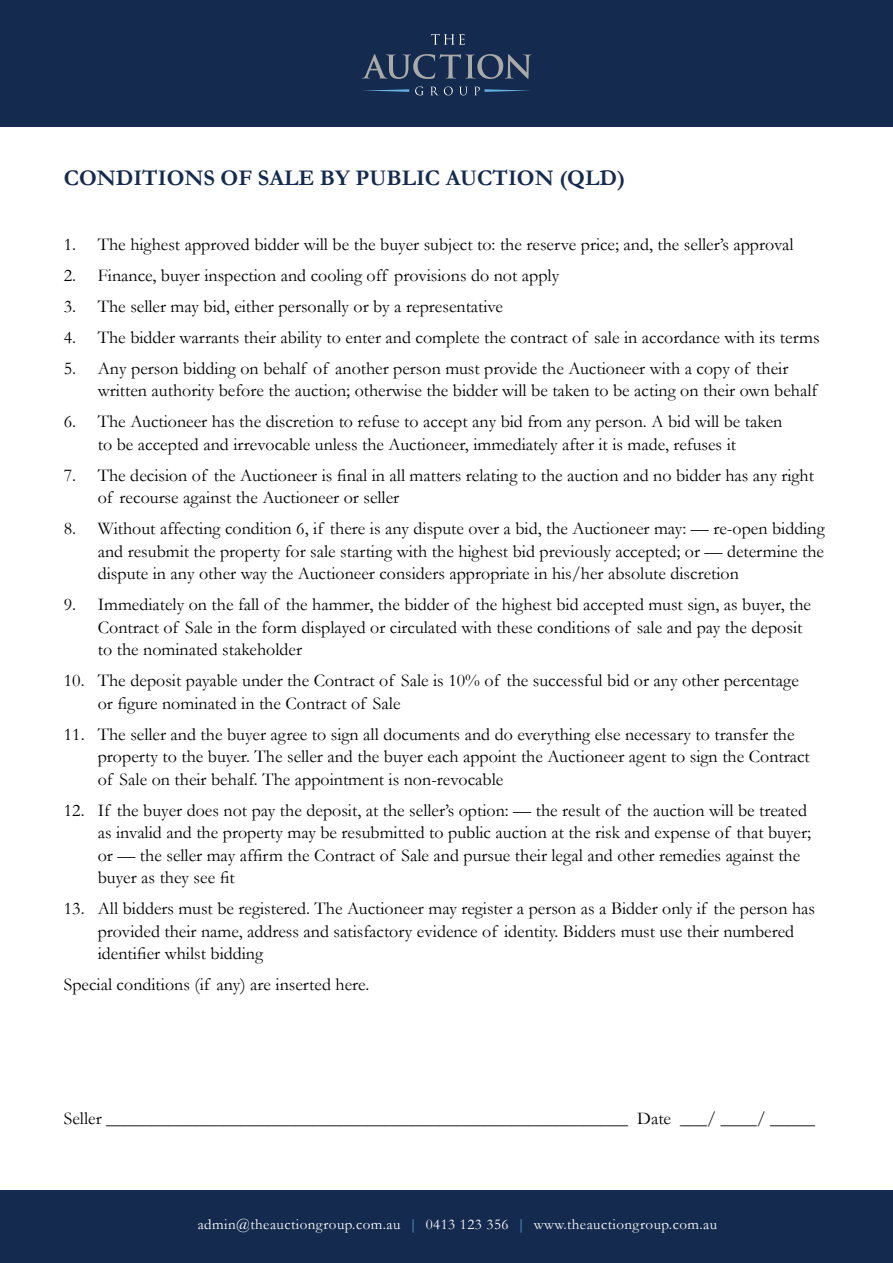
<style>
.page{position:relative;width:893px;height:1263px;background:#fff}
.page>*{position:absolute;margin:0;border:0;box-sizing:border-box;transform-origin:0 0}
.t1{font:700 22.5px "Garamond";color:#142a4e}
.t2{font:18px/22.5px "Garamond";color:#000}
.t3{font:15px "Garamond";letter-spacing:.03em;color:#fff}
.s1{color:#62b3e4}
</style>
<div class="page">
<div style="left:0;top:0;width:893px;height:127px;background:#142a4e"></div>
<div style="left:0;top:1191px;width:893px;height:72px;background:#142a4e"></div>
<svg style="left:415px;top:87px;width:115px;height:8px"></svg>
<svg style="left:362px;top:54px;width:169px;height:25px"></svg>
<svg style="left:431px;top:34px;width:34px;height:11px"></svg>
<svg style="left:363px;top:89px;width:46px;height:3px"></svg>
<p class="t1" style="left:64px;top:164px;width:563px">CONDITIONS OF SALE BY PUBLIC AUCTION (QLD)</p>
<p class="t2" style="left:64px;top:233px;width:731px">1. The highest approved bidder will be the buyer subject to: the reserve price; and, the seller’s approval</p>
<p class="t2" style="left:64px;top:264px;width:497px">2. Finance, buyer inspection and cooling off provisions do not apply</p>
<p class="t2" style="left:64px;top:295px;width:441px">3. The seller may bid, either personally or by a representative</p>
<p class="t2" style="left:64px;top:326px;width:757px">4. The bidder warrants their ability to enter and complete the contract of sale in accordance with its terms</p>
<p class="t2" style="left:98px;top:357px;width:721px;text-indent:-34px">5. Any person bidding on behalf of another person must provide the Auctioneer with a copy of their written authority before the auction; otherwise the bidder will be taken to be acting on their own behalf</p>
<p class="t2" style="left:98px;top:410px;width:686px;text-indent:-34px">6. The Auctioneer has the discretion to refuse to accept any bid from any person. A bid will be taken to be accepted and irrevocable unless the Auctioneer, immediately after it is made, refuses it</p>
<p class="t2" style="left:98px;top:464px;width:718px;text-indent:-34px">7. The decision of the Auctioneer is final in all matters relating to the auction and no bidder has any right of recourse against the Auctioneer or seller</p>
<p class="t2" style="left:98px;top:517px;width:728px;text-align:justify;text-indent:-34px">8. Without affecting condition 6, if there is any dispute over a bid, the Auctioneer may: — re-open bidding and resubmit the property for sale starting with the highest bid previously accepted; or — determine the dispute in any other way the Auctioneer considers appropriate in his/her absolute discretion</p>
<p class="t2" style="left:98px;top:593px;width:715px;text-indent:-34px">9. Immediately on the fall of the hammer, the bidder of the highest bid accepted must sign, as buyer, the<br>Contract of Sale in the form displayed or circulated with these conditions of sale and pay the deposit to the nominated stakeholder</p>
<p class="t2" style="left:98px;top:669px;width:703px;text-indent:-34px">10. The deposit payable under the Contract of Sale is 10% of the successful bid or any other percentage or figure nominated in the Contract of Sale</p>
<p class="t2" style="left:98px;top:723px;width:714px;text-indent:-34px">11. The seller and the buyer agree to sign all documents and do everything else necessary to transfer the property to the buyer. The seller and the buyer each appoint the Auctioneer agent to sign the Contract of Sale on their behalf. The appointment is non-revocable</p>
<p class="t2" style="left:98px;top:799px;width:715px;text-indent:-34px">12. If the buyer does not pay the deposit, at the seller’s option: — the result of the auction will be treated as invalid and the property may be resubmitted to public auction at the risk and expense of that buyer; or — the seller may affirm the Contract of Sale and pursue their legal and other remedies against the buyer as they see fit</p>
<p class="t2" style="left:98px;top:897px;width:719px;text-indent:-34px">13. All bidders must be registered. The Auctioneer may register a person as a Bidder only if the person has provided their name, address and satisfactory evidence of identity. Bidders must use their numbered identifier whilst bidding</p>
<p class="t2" style="left:64px;top:973px;width:307px">Special conditions (if any) are inserted here.</p>
<p class="t2" style="left:64px;top:1107px;width:753px">Seller __________________________________________________________ Date ___/ ____/ _____</p>
<p class="t3" style="left:198px;top:1215px;width:521px">admin@theauctiongroup.com.au <span class="s1">|</span> 0413 123 356 <span class="s1">|</span> www.theauctiongroup.com.au</p>
</div>
